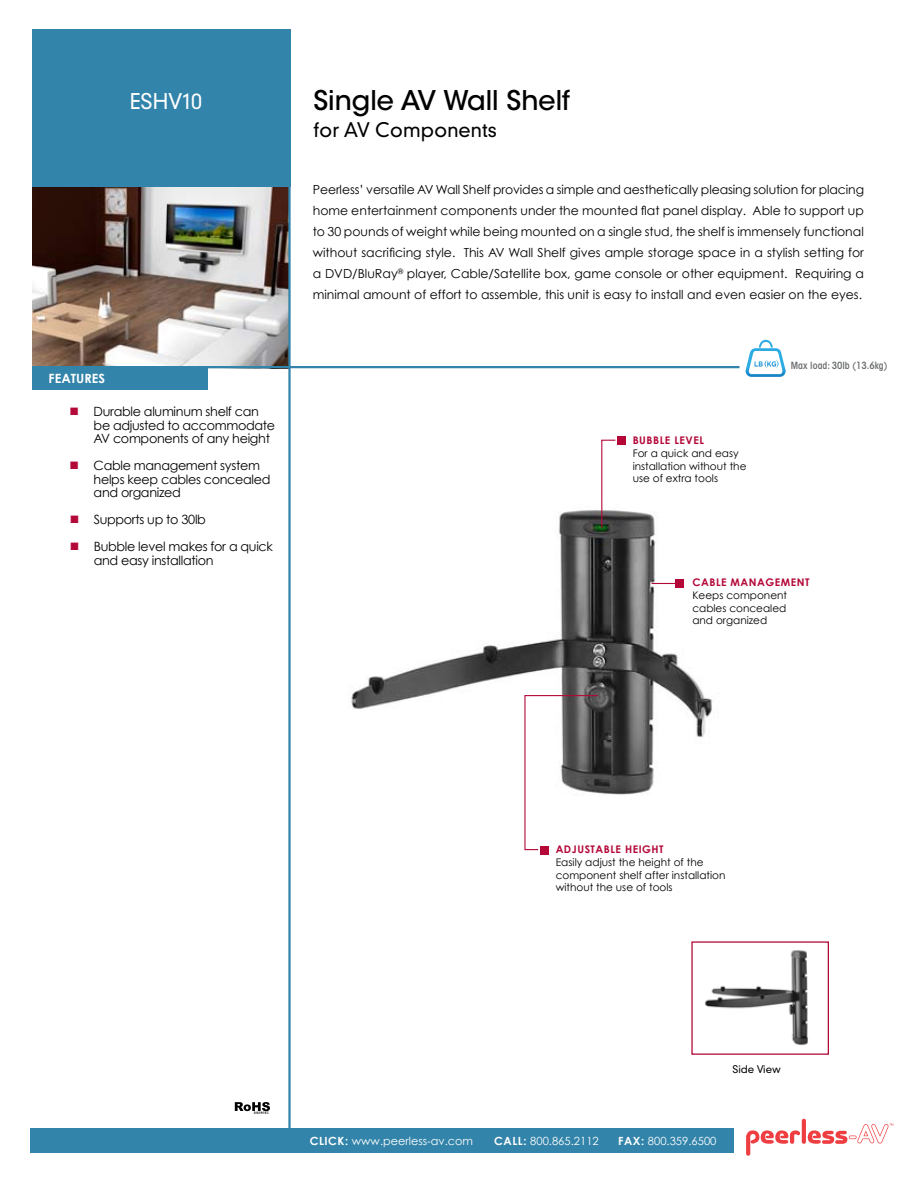
<style>
.page{position:relative;width:918px;height:1188px;background:#fff}
.page>*{position:absolute;margin:0;border:0;box-sizing:border-box;transform-origin:0 0}
.t1{font:500 27px "ITC Avant Garde Std";color:#000}
.t2{font:300 21px "DIN Neuzeit Grotesk";color:#fff}
.t3{font:300 19.5px "DIN Neuzeit Grotesk";color:#000}
.t4{font:12.75px/13.5px "Century Gothic";letter-spacing:-.025em;color:#000}
.t5{font:700 12.75px "Century Gothic";color:#fff}
.t6{font:12.45px/21px "Century Gothic";color:#000;text-align:justify}
.t7{font:11.25px "Century Gothic";color:#fff}
.t8{font:10.5px/12.8px "Century Gothic";color:#000}
.t9{font:700 10.5px "Century Gothic";letter-spacing:.05em;color:#b30838}
.t10{font:300 10.2px "DIN Neuzeit Grotesk";color:#000}
.t11{font:600 condensed 9.9px "ITC Avant Garde Std";color:#6d6f71}
.s1{color:#b30838}
.s2{font-weight:700}
</style>
<div class="page">
<img style="left:351px;top:510px;width:362px;height:285px">
<img style="left:32px;top:187px;width:256px;height:179px">
<hr style="left:32px;top:366px;width:707px;height:2px;background:#3384aa">
<div style="left:32px;top:29px;width:258px;height:158px;background:#3384aa"></div>
<div style="left:32px;top:366px;width:176px;height:24px;background:#3384aa"></div>
<hr style="left:288px;top:29px;width:3px;height:1101px;background:#3384aa">
<div style="left:31px;top:1129px;width:703px;height:24px;background:#3384aa"></div>
<svg style="left:746px;top:340px;width:40px;height:37px"></svg>
<svg style="left:235px;top:1102px;width:35px;height:12px"></svg>
<svg style="left:746px;top:1130px;width:54px;height:26px"></svg>
<hr style="left:802px;top:1119px;width:4px;height:25px;background:#ef3e42;border-radius:2px">
<svg style="left:808px;top:1123px;width:85px;height:21px"></svg>
<svg style="left:652px;top:583px;width:23px;height:1px"></svg>
<div style="left:675px;top:579px;width:8px;height:9px;background:#b30838"></div>
<svg style="left:601px;top:439px;width:16px;height:90px"></svg>
<div style="left:617px;top:436px;width:8px;height:9px;background:#b30838"></div>
<div style="left:540px;top:846px;width:8px;height:8px;background:#b30838"></div>
<svg style="left:524px;top:694px;width:75px;height:157px"></svg>
<div style="left:691px;top:941px;width:138px;height:114px;border:1px solid #b30838"></div>
<img style="left:705px;top:950px;width:103px;height:96px">
<h2 class="t2" style="left:130px;top:89px;width:74px">ESHV10</h2>
<p class="t5" style="left:49px;top:370px;width:58px">FEATURES</p>
<p class="t4" style="left:94px;top:405px;width:183px;text-indent:-24px"><span class="s1">■</span> Durable aluminum shelf can be adjusted to accommodate<br>AV components of any height</p>
<p class="t4" style="left:94px;top:459px;width:178px;text-indent:-24px"><span class="s1">■</span> Cable management system helps keep cables concealed and organized</p>
<p class="t4" style="left:70px;top:513px;width:138px"><span class="s1">■</span> Supports up to 30lb</p>
<p class="t4" style="left:94px;top:540px;width:181px;text-indent:-24px"><span class="s1">■</span> Bubble level makes for a quick and easy installation</p>
<h1 class="t1" style="left:314px;top:83px;width:258px">Single AV Wall Shelf</h1>
<h3 class="t3" style="left:314px;top:118px;width:185px">for AV Components</h3>
<p class="t6" style="left:313px;top:179px;width:553px">Peerless’ versatile AV Wall Shelf provides a simple and aesthetically pleasing solution for placing home entertainment components under the mounted flat panel display. Able to support up to 30 pounds of weight while being mounted on a single stud, the shelf is immensely functional without sacrificing style. This AV Wall Shelf gives ample storage space in a stylish setting for a DVD/BluRay<sup>®</sup> player, Cable/Satellite box, game console or other equipment. Requiring a minimal amount of effort to assemble, this unit is easy to install and even easier on the eyes.</p>
<p class="t9" style="left:633px;top:434px;width:71px">BUBBLE LEVEL</p>
<p class="t8" style="left:633px;top:446px;width:115px">For a quick and easy installation without the use of extra tools</p>
<p class="t11" style="left:791px;top:359px;width:98px">Max load: 30lb (13.6kg)</p>
<p class="t9" style="left:692px;top:576px;width:119px">CABLE MANAGEMENT</p>
<p class="t8" style="left:692px;top:589px;width:96px;text-align:justify">Keeps component cables concealed and organized</p>
<p class="t9" style="left:556px;top:843px;width:109px">ADJUSTABLE HEIGHT</p>
<p class="t8" style="left:556px;top:856px;width:171px">Easily adjust the height of the component shelf after installation without the use of tools</p>
<p class="t10" style="left:733px;top:1063px;width:50px">Side View</p>
<p class="t7" style="left:310px;top:1134px;width:165px"><span class="s2">CLICK:</span> www.peerless-av.com</p>
<p class="t7" style="left:494px;top:1134px;width:106px"><span class="s2">CALL:</span> 800.865.2112</p>
<p class="t7" style="left:618px;top:1134px;width:100px"><span class="s2">FAX:</span> 800.359.6500</p>
</div>
